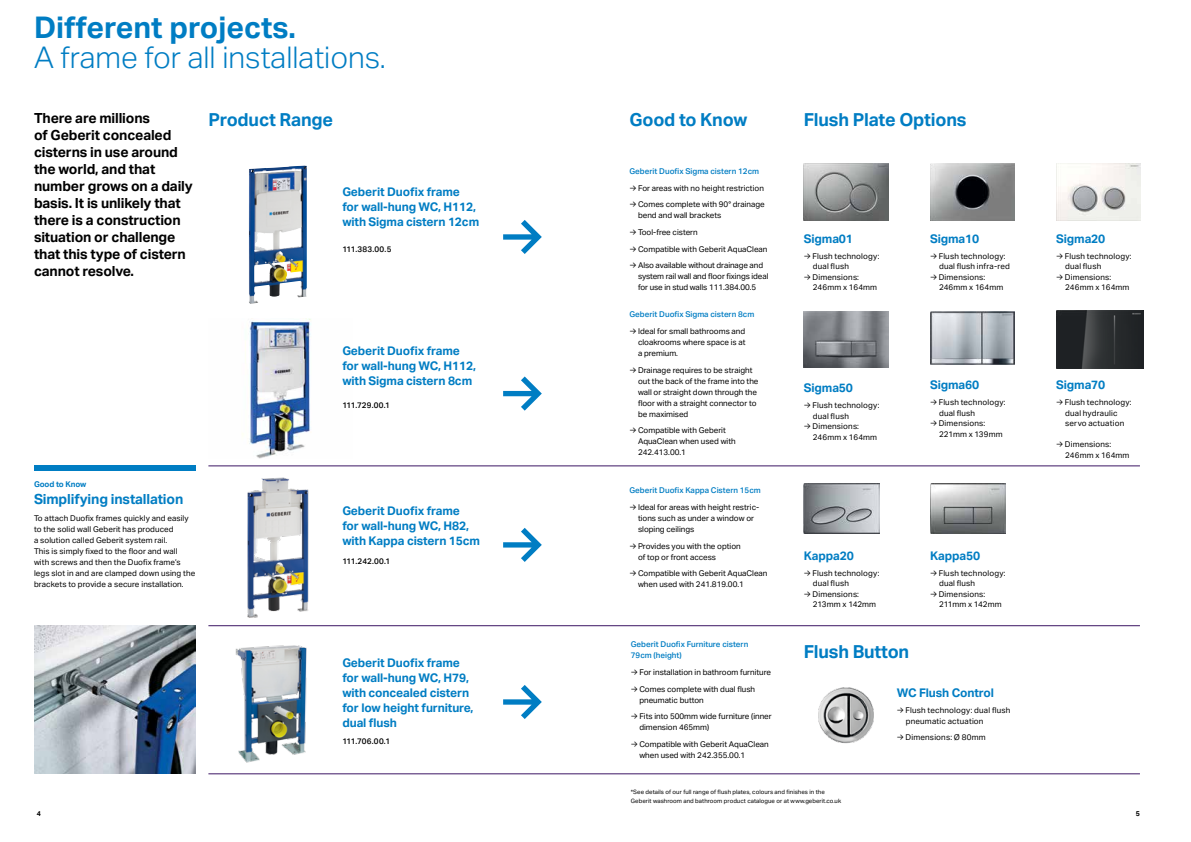
<style>
.page{position:relative;width:1191px;height:842px;background:#fff}
.page>*{position:absolute;margin:0;border:0;box-sizing:border-box;transform-origin:0 0}
.t1{font:500 52.6px "Aktiv Grotesk Geberit";color:#007dc3}
.t2{font:300 30px "Aktiv Grotesk Geberit";color:#007dc3}
.t3{font:700 30px "Aktiv Grotesk Geberit";color:#007dc3}
.t4{font:700 18px "Aktiv Grotesk Geberit";letter-spacing:-.01em;color:#007dc3}
.t5{font:700 14px/17px "Aktiv Grotesk Geberit";letter-spacing:-.01em;color:#000}
.t6{font:700 14px "Aktiv Grotesk Geberit";letter-spacing:-.01em;color:#007dc3}
.t7{font:700 12px/15px "Aktiv Grotesk Geberit";letter-spacing:-.01em;color:#007dc3}
.t8{font:8px/11px "Aktiv Grotesk Geberit";color:#000}
.t9{font:8px/10.5px "Aktiv Grotesk Geberit";letter-spacing:.025em;color:#000}
.t10{font:500 8px/11px "Aktiv Grotesk Geberit";color:#007dc3}
.t11{font:8px/10.5px "Aktiv Grotesk Geberit";letter-spacing:.02em;color:#000}
.t12{font:500 8px "Aktiv Grotesk Geberit";color:#000}
.t13{font:700 8px "Aktiv Grotesk Geberit";letter-spacing:-.01em;color:#007dc3}
.t14{font:700 7px "Aktiv Grotesk Geberit";color:#000}
.t15{font:6px/9px "Aktiv Grotesk Geberit";letter-spacing:.01em;color:#000}
</style>
<div class="page">
<img style="left:242px;top:318px;width:69px;height:140px">
<img style="left:249px;top:166px;width:58px;height:138px">
<img style="left:247px;top:477px;width:62px;height:141px">
<img style="left:235px;top:645px;width:72px;height:118px">
<hr style="left:208px;top:466px;width:932px;height:1px;background:#3c1664">
<hr style="left:208px;top:625px;width:932px;height:1px;background:#3c1664">
<hr style="left:208px;top:774px;width:932px;height:1px;background:#3c1664">
<img style="left:34px;top:626px;width:162px;height:148px">
<div style="left:34px;top:466px;width:162px;height:5px;background:#007dc3"></div>
<img style="left:804px;top:164px;width:84px;height:56px">
<img style="left:804px;top:483px;width:75px;height:50px">
<img style="left:804px;top:312px;width:84px;height:56px">
<img style="left:930px;top:164px;width:84px;height:56px">
<img style="left:930px;top:312px;width:84px;height:52px">
<img style="left:1056px;top:164px;width:84px;height:56px">
<img style="left:930px;top:483px;width:75px;height:50px">
<img style="left:819px;top:688px;width:54px;height:56px">
<img style="left:1056px;top:311px;width:88px;height:58px">
<h2 class="t3" style="left:34px;top:9px;width:263px">Different projects.</h2>
<h2 class="t2" style="left:34px;top:41px;width:353px">A frame for all installations.</h2>
<h3 class="t5" style="left:34px;top:110px;width:160px">There are millions<br>of Geberit concealed cisterns in use around the world, and that number grows on a daily basis. It is unlikely that there is a construction situation or challenge that this type of cistern cannot resolve.</h3>
<p class="t13" style="left:34px;top:480px;width:54px">Good to Know</p>
<h3 class="t6" style="left:34px;top:491px;width:151px">Simplifying installation</h3>
<p class="t8" style="left:34px;top:513px;width:163px">To attach Duofix frames quickly and easily to the solid wall Geberit has produced<br>a solution called Geberit system rail.<br>This is simply fixed to the floor and wall<br>with screws and then the Duofix frame’s legs slot in and are clamped down using the brackets to provide a secure installation.</p>
<h3 class="t4" style="left:208px;top:109px;width:126px">Product Range</h3>
<h3 class="t4" style="left:629px;top:109px;width:119px">Good to Know</h3>
<p class="t10" style="left:629px;top:166px;width:131px">Geberit Duofix Sigma cistern 12cm</p>
<p class="t8" style="left:629px;top:182px;width:136px">→ For areas with no height restriction</p>
<p class="t8" style="left:638px;top:199px;width:128px;text-indent:-9px">→ Comes complete with 90° drainage bend and wall brackets</p>
<p class="t8" style="left:629px;top:227px;width:70px">→ Tool-free cistern</p>
<p class="t8" style="left:629px;top:243px;width:139px">→ Compatible with Geberit AquaClean</p>
<p class="t8" style="left:638px;top:260px;width:132px;text-indent:-9px">→ Also available without drainage and system rail wall and floor fixings ideal for use in stud walls 111.384.00.5</p>
<p class="t10" style="left:629px;top:309px;width:126px">Geberit Duofix Sigma cistern 8cm</p>
<p class="t8" style="left:638px;top:326px;width:109px;text-align:justify;text-indent:-9px">→ Ideal for small bathrooms and cloakrooms where space is at a premium.</p>
<p class="t8" style="left:638px;top:364px;width:122px;text-indent:-9px">→ Drainage requires to be straight out the back of the frame into the wall or straight down through the floor with a straight connector to be maximised</p>
<p class="t8" style="left:638px;top:425px;width:99px;text-indent:-9px">→ Compatible with Geberit<br>AquaClean when used with<br>242.413.00.1</p>
<p class="t10" style="left:629px;top:485px;width:133px">Geberit Duofix Kappa Cistern 15cm</p>
<p class="t8" style="left:638px;top:502px;width:123px;text-indent:-9px">→ Ideal for areas with height restric&shy;tions such as under a window or sloping ceilings</p>
<p class="t8" style="left:638px;top:540px;width:104px;text-indent:-9px">→ Provides you with the option of top or front access</p>
<p class="t8" style="left:638px;top:568px;width:131px;text-indent:-9px">→ Compatible with Geberit AquaClean when used with 241.819.00.1</p>
<h3 class="t7" style="left:342px;top:184px;width:138px">Geberit Duofix frame for wall-hung WC, H112, with Sigma cistern 12cm</h3>
<p class="t12" style="left:342px;top:244px;width:51px">111.383.00.5</p>
<h1 class="t1" style="left:500px;top:205px;width:45px">→</h1>
<h3 class="t7" style="left:342px;top:343px;width:135px">Geberit Duofix frame for wall-hung WC, H112, with Sigma cistern 8cm</h3>
<p class="t12" style="left:342px;top:400px;width:49px">111.729.00.1</p>
<h1 class="t1" style="left:500px;top:362px;width:45px">→</h1>
<h3 class="t7" style="left:342px;top:503px;width:139px">Geberit Duofix frame<br>for wall-hung WC, H82, with Kappa cistern 15cm</h3>
<p class="t12" style="left:342px;top:556px;width:49px">111.242.00.1</p>
<h1 class="t1" style="left:500px;top:513px;width:45px">→</h1>
<h3 class="t7" style="left:342px;top:655px;width:133px">Geberit Duofix frame for wall-hung WC, H79, with concealed cistern for low height furniture, dual flush</h3>
<p class="t12" style="left:342px;top:736px;width:49px">111.706.00.1</p>
<h1 class="t1" style="left:500px;top:670px;width:45px">→</h1>
<p class="t10" style="left:631px;top:639px;width:119px">Geberit Duofix Furniture cistern<br>79cm (height)</p>
<p class="t8" style="left:631px;top:667px;width:142px">→ For installation in bathroom furniture</p>
<p class="t8" style="left:639px;top:683px;width:117px;text-indent:-9px">→ Comes complete with dual flush pneumatic button</p>
<p class="t8" style="left:639px;top:711px;width:134px;text-indent:-9px">→ Fits into 500mm wide furniture (inner dimension 465mm)</p>
<p class="t8" style="left:639px;top:739px;width:131px;text-indent:-9px">→ Compatible with Geberit AquaClean when used with 242.355.00.1</p>
<h3 class="t4" style="left:804px;top:109px;width:164px">Flush Plate Options</h3>
<h3 class="t7" style="left:804px;top:231px;width:51px">Sigma01</h3>
<p class="t9" style="left:813px;top:251px;width:68px;text-indent:-9px">→ Flush technology: dual flush</p>
<p class="t9" style="left:813px;top:272px;width:66px;text-indent:-9px">→ Dimensions:<br>246mm x 164mm</p>
<h3 class="t7" style="left:804px;top:380px;width:51px">Sigma50</h3>
<p class="t9" style="left:813px;top:400px;width:68px;text-indent:-9px">→ Flush technology: dual flush</p>
<p class="t9" style="left:813px;top:421px;width:66px;text-indent:-9px">→ Dimensions:<br>246mm x 164mm</p>
<h3 class="t7" style="left:930px;top:231px;width:51px">Sigma10</h3>
<p class="t9" style="left:939px;top:251px;width:72px;text-indent:-9px">→ Flush technology: dual flush infra-red</p>
<p class="t9" style="left:939px;top:272px;width:66px;text-indent:-9px">→ Dimensions:<br>246mm x 164mm</p>
<h3 class="t7" style="left:930px;top:377px;width:51px">Sigma60</h3>
<p class="t9" style="left:939px;top:397px;width:68px;text-indent:-9px">→ Flush technology: dual flush</p>
<p class="t11" style="left:939px;top:418px;width:65px;text-indent:-9px">→ Dimensions:<br>221mm x 139mm</p>
<h3 class="t7" style="left:804px;top:548px;width:52px">Kappa20</h3>
<p class="t9" style="left:813px;top:568px;width:68px;text-indent:-9px">→ Flush technology: dual flush</p>
<p class="t11" style="left:813px;top:589px;width:65px;text-indent:-9px">→ Dimensions:<br>213mm x 142mm</p>
<h3 class="t4" style="left:804px;top:640px;width:107px">Flush Button</h3>
<h3 class="t7" style="left:930px;top:548px;width:52px">Kappa50</h3>
<p class="t9" style="left:939px;top:568px;width:68px;text-indent:-9px">→ Flush technology: dual flush</p>
<p class="t11" style="left:939px;top:589px;width:64px;text-indent:-9px">→ Dimensions:<br>211mm x 142mm</p>
<h3 class="t7" style="left:897px;top:685px;width:98px">WC Flush Control</h3>
<p class="t9" style="left:906px;top:705px;width:106px;text-indent:-9px">→ Flush technology: dual flush pneumatic actuation</p>
<p class="t9" style="left:897px;top:732px;width:90px">→ Dimensions: Ø 80mm</p>
<p class="t15" style="left:631px;top:787px;width:212px">*See details of our full range of flush plates, colours and finishes in the<br>Geberit washroom and bathroom product catalogue or at www.geberit.co.uk</p>
<h3 class="t7" style="left:1056px;top:231px;width:51px">Sigma20</h3>
<p class="t9" style="left:1065px;top:251px;width:68px;text-indent:-9px">→ Flush technology: dual flush</p>
<p class="t9" style="left:1065px;top:272px;width:66px;text-indent:-9px">→ Dimensions:<br>246mm x 164mm</p>
<h3 class="t7" style="left:1056px;top:377px;width:51px">Sigma70</h3>
<p class="t11" style="left:1065px;top:397px;width:68px;text-indent:-9px">→ Flush technology: dual hydraulic servo actuation</p>
<p class="t9" style="left:1065px;top:439px;width:66px;text-indent:-9px">→ Dimensions:<br>246mm x 164mm</p>
<p class="t14" style="left:37px;top:809px;width:6px">4</p>
<p class="t14" style="left:1135px;top:809px;width:6px">5</p>
</div>
